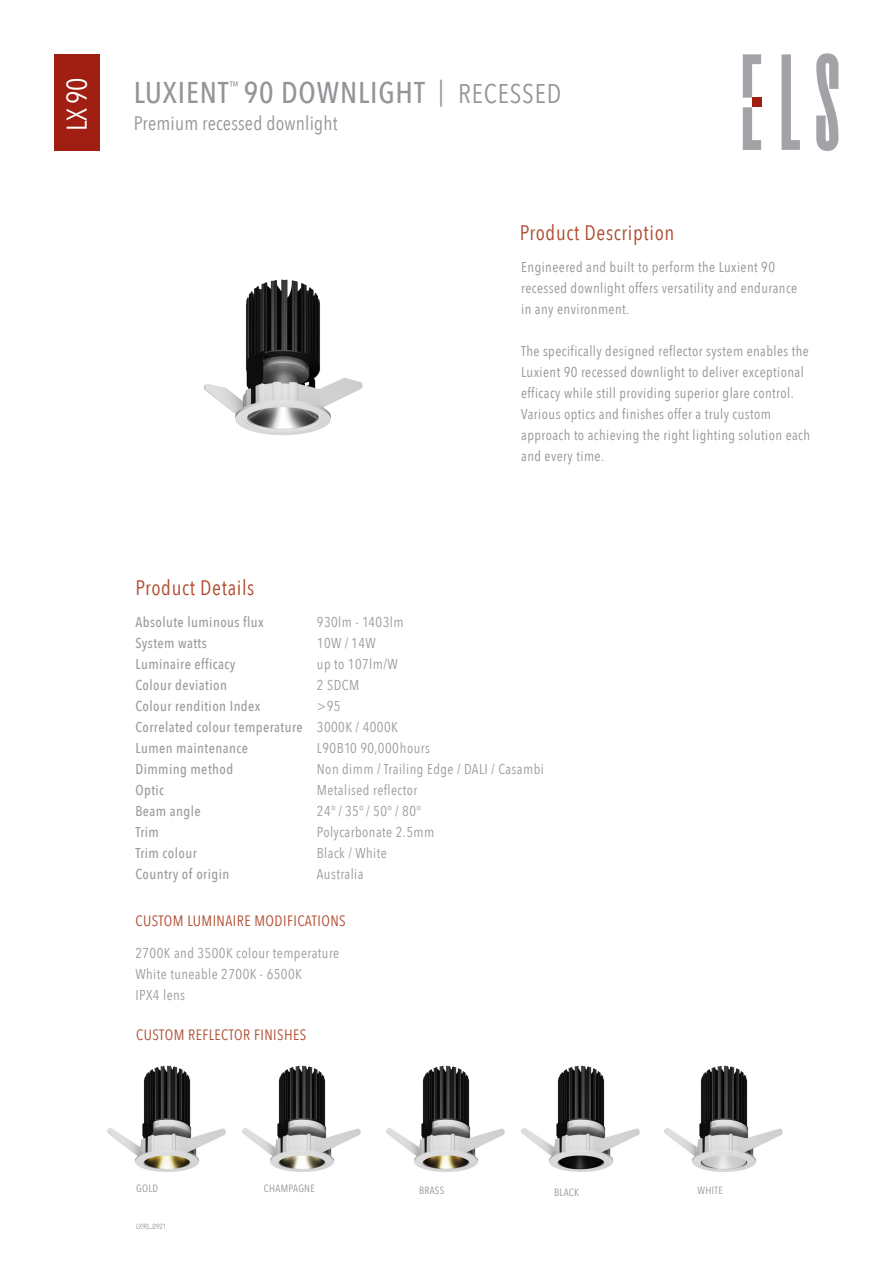
<style>
.page{position:relative;width:893px;height:1263px;background:#fff}
.page>*{position:absolute;margin:0;border:0;box-sizing:border-box;transform-origin:0 0}
.t1{font:500 30px "Avenir Next Condensed";letter-spacing:.03em;color:#939598}
.t2{font:28.5px "Avenir Next Condensed";color:#fff}
.t3{font:21px "Avenir Next Condensed";letter-spacing:.03em;color:#b04a2f}
.t4{font:19.5px "Avenir Next Condensed";letter-spacing:.01em;color:#939598}
.t5{font:15px "Avenir Next Condensed";letter-spacing:.03em;color:#b04a2f}
.t6{font:14.25px/21px "Avenir Next Condensed";letter-spacing:.03em;color:#939598}
.t7{font:14.25px/21px "Avenir Next Condensed";letter-spacing:.03em;color:#9d9c9d}
.t8{font:500 14.25px "Avenir Next Condensed";letter-spacing:.03em;color:#9d9c9d}
.t9{font:12.3px "Avenir Next Condensed";color:#939598}
.t10{font:10.5px "Avenir Next Condensed";letter-spacing:.03em;color:#939598}
.t11{font:7.5px "Avenir Next Condensed";letter-spacing:-.01em;color:#939598}
.s1{font-weight:400;font-size:27px}
.s2{font-weight:400}
</style>
<div class="page">
<svg style="left:782px;top:54px;width:18px;height:96px"></svg>
<svg style="left:816px;top:53px;width:22px;height:98px"></svg>
<svg style="left:743px;top:54px;width:18px;height:96px"></svg>
<div style="left:752px;top:98px;width:9px;height:9px;background:#a01e12"></div>
<div style="left:54px;top:54px;width:46px;height:96px;background:#a01e12"></div>
<img style="left:204px;top:279px;width:159px;height:156px">
<img style="left:386px;top:1065px;width:119px;height:107px">
<img style="left:521px;top:1065px;width:119px;height:107px">
<img style="left:664px;top:1065px;width:119px;height:107px">
<img style="left:242px;top:1065px;width:119px;height:107px">
<img style="left:107px;top:1065px;width:119px;height:107px">
<p class="t2" style="left:53px;top:131px;width:56px;rotate:-90deg">LX 90</p>
<p class="t1" style="left:134px;top:74px;width:96px">LUXIENT</p>
<p class="t9" style="left:230px;top:75px;width:11px">™</p>
<p class="t1" style="left:244px;top:74px;width:319px">90 DOWNLIGHT <span class="s1">| RECESSED</span></p>
<p class="t4" style="left:134px;top:106px;width:205px">Premium recessed downlight</p>
<p class="t3" style="left:135px;top:570px;width:121px">Product Details</p>
<p class="t3" style="left:520px;top:215px;width:156px">Product Description</p>
<p class="t6" style="left:521px;top:256px;width:278px">Engineered and built to perform the Luxient 90 recessed downlight offers versatility and endurance in any environment.</p>
<p class="t6" style="left:521px;top:340px;width:290px">The specifically designed reflector system enables the Luxient 90 recessed downlight to deliver exceptional efficacy while still providing superior glare control.<br>Various optics and finishes offer a truly custom approach to achieving the right lighting solution each and every time.</p>
<p class="t8" style="left:135px;top:613px;width:130px">Absolute luminous flux</p>
<p class="t7" style="left:317px;top:611px;width:88px">930lm - 1403lm</p>
<p class="t8" style="left:135px;top:634px;width:73px">System watts</p>
<p class="t7" style="left:317px;top:632px;width:60px">10W / 14W</p>
<p class="t8" style="left:135px;top:655px;width:101px">Luminaire efficacy</p>
<p class="t7" style="left:317px;top:653px;width:82px">up to 107lm/W</p>
<p class="t8" style="left:135px;top:676px;width:93px">Colour deviation</p>
<p class="t7" style="left:317px;top:674px;width:44px">2 SDCM</p>
<p class="t8" style="left:135px;top:697px;width:127px">Colour rendition Index</p>
<p class="t7" style="left:317px;top:695px;width:25px">&gt;95</p>
<p class="t8" style="left:135px;top:718px;width:264px">Correlated colour temperature <span class="s2">3000K / 4000K</span></p>
<p class="t8" style="left:135px;top:739px;width:114px">Lumen maintenance</p>
<p class="t7" style="left:317px;top:737px;width:115px">L90B10 90,000hours</p>
<p class="t8" style="left:135px;top:760px;width:99px">Dimming method</p>
<p class="t7" style="left:317px;top:758px;width:228px">Non dimm / Trailing Edge / DALI / Casambi</p>
<p class="t8" style="left:135px;top:781px;width:30px">Optic</p>
<p class="t7" style="left:317px;top:779px;width:102px">Metalised reflector</p>
<p class="t8" style="left:135px;top:802px;width:67px">Beam angle</p>
<p class="t7" style="left:317px;top:800px;width:106px">24° / 35° / 50° / 80°</p>
<p class="t8" style="left:135px;top:823px;width:25px">Trim</p>
<p class="t7" style="left:317px;top:821px;width:119px">Polycarbonate 2.5mm</p>
<p class="t8" style="left:135px;top:844px;width:63px">Trim colour</p>
<p class="t7" style="left:317px;top:842px;width:71px">Black / White</p>
<p class="t8" style="left:135px;top:865px;width:95px">Country of origin</p>
<p class="t7" style="left:317px;top:863px;width:48px">Australia</p>
<p class="t5" style="left:135px;top:908px;width:212px">CUSTOM LUMINAIRE MODIFICATIONS</p>
<p class="t7" style="left:135px;top:941px;width:205px">2700K and 3500K colour temperature<br>White tuneable 2700K - 6500K<br>IPX4 lens</p>
<p class="t5" style="left:136px;top:1022px;width:172px">CUSTOM REFLECTOR FINISHES</p>
<p class="t10" style="left:136px;top:1179px;width:23px">GOLD</p>
<p class="t10" style="left:264px;top:1179px;width:53px">CHAMPAGNE</p>
<p class="t10" style="left:419px;top:1181px;width:27px">BRASS</p>
<p class="t10" style="left:554px;top:1183px;width:27px">BLACK</p>
<p class="t10" style="left:697px;top:1181px;width:27px">WHITE</p>
<p class="t11" style="left:136px;top:1220px;width:32px">LX90_0921</p>
</div>
